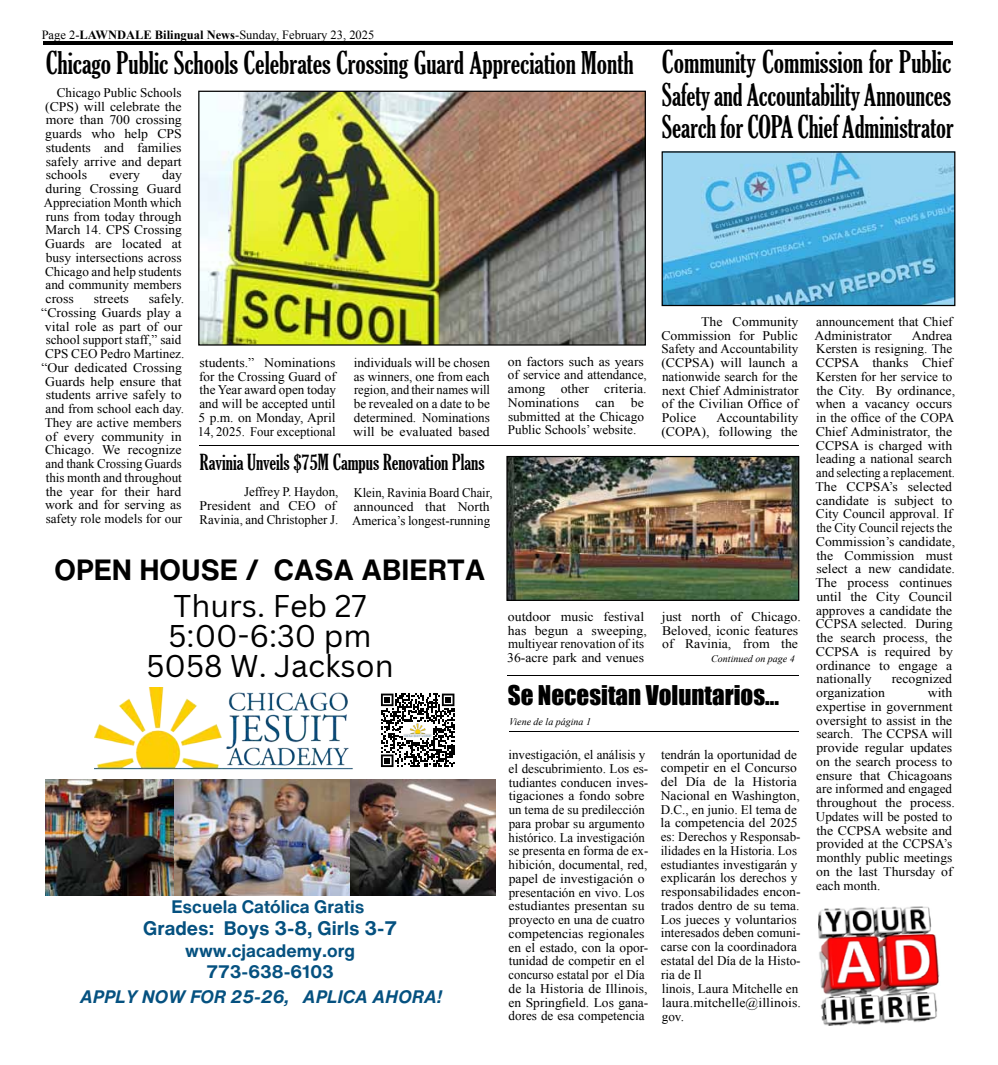
<style>
.page{position:relative;width:998px;height:1065px;background:#fff}
.page>*{position:absolute;margin:0;border:0;box-sizing:border-box;transform-origin:0 0}
.t1{font:30.62px/30.4px "Canva Sans";color:#000;text-align:center}
.t2{font:extra-condensed 30px/32.5px "Gloucester";color:#000;text-align:justify}
.t3{font:700 28.75px "Helvetica Now Text";color:#000}
.t4{font:25px "Impact";color:#000}
.t5{font:extra-condensed 21.25px "Gloucester";color:#000}
.t6{font:700 19.25px "Helvetica Now Text";color:#055180}
.t7{font:700 17.88px/21.4px "Helvetica Now Text";color:#055180;text-align:center}
.t8{font:italic 700 17.88px "Helvetica Now Text";color:#055180}
.t9{font:13.12px/13.8px "Times New Roman";color:#000;scale:1.05 1}
.t10{font:13.12px/13.8px "Times New Roman";color:#000}
.t11{font:13.12px/13.8px "Times New Roman";color:#000;scale:.96 1}
.t12{font:12.5px "Times New Roman";color:#000}
.t13{font:italic 10px "Times New Roman";color:#000}
.s1{font-weight:700}
</style>
<div class="page">
<hr style="left:43px;top:41px;width:909px;height:4px;background:#000">
<svg style="left:381px;top:694px;width:73px;height:73px"></svg>
<img style="left:402px;top:722px;width:31px;height:16px">
<img style="left:95px;top:688px;width:258px;height:82px">
<img style="left:45px;top:779px;width:306px;height:116px">
<img style="left:351px;top:779px;width:144px;height:116px">
<hr style="left:506px;top:675px;width:292px;height:1px;background:#000">
<hr style="left:508px;top:731px;width:290px;height:1px;background:#000">
<img style="left:200px;top:93px;width:444px;height:251px">
<div style="left:198px;top:91px;width:448px;height:255px;border:1px solid #000"></div>
<img style="left:663px;top:153px;width:290px;height:151px">
<div style="left:661px;top:151px;width:294px;height:155px;border:1px solid #000"></div>
<hr style="left:199px;top:446px;width:599px;height:1px;background:#000">
<img style="left:508px;top:458px;width:289px;height:141px">
<div style="left:506px;top:456px;width:293px;height:145px;border:1px solid #000"></div>
<img style="left:818px;top:906px;width:122px;height:119px">
<p class="t12" style="left:42px;top:26px;width:334px">Page 2-<span class="s1">LAWNDALE Bilingual News</span>-Sunday, February 23, 2025</p>
<h2 class="t2" style="left:661px;top:46px;width:293px">Community Commission for Public Safety and Accountability Announces Search for COPA Chief Administrator</h2>
<h2 class="t2" style="left:46px;top:47px;width:589px">Chicago Public Schools Celebrates Crossing Guard Appreciation Month</h2>
<p class="t10" style="left:45px;top:85px;width:138px;text-align:justify;text-indent:12px">Chicago Public Schools (CPS) will celebrate the more than 700 crossing guards who help CPS students and families safely arrive and depart schools</p>
<p class="t9" style="left:44px;top:168px;width:133px;text-align:justify;text-indent:118px">day during Crossing Guard Appreciation Month which runs from today through March 14. CPS Crossing Guards are located at busy intersections across Chicago and help students and community members cross</p>
<p class="t9" style="left:109px;top:168px;width:31px">every</p>
<p class="t9" style="left:41px;top:292px;width:138px;text-align:right">safely.<br>“Crossing Guards play a vital role as part of our school support staff,” said<br>CPS CEO Pedro Martinez. “Our dedicated Crossing<br>Guards help ensure that students arrive safely to and from school each day.<br>They are active members of every community in<br>Chicago. We recognize and thank Crossing Guards this month and throughout the year for their hard work and for serving as safety role models for our</p>
<p class="t9" style="left:94px;top:292px;width:35px">streets</p>
<p class="t9" style="left:661px;top:315px;width:132px;text-align:justify;text-indent:40px">The Community Commission for Public Safety and Accountability (CCPSA) will launch a nationwide search for the next Chief Administrator of the Civilian Office of Police</p>
<p class="t10" style="left:814px;top:315px;width:140px">announcement that Chief<br>Administrator</p>
<p class="t9" style="left:815px;top:328px;width:135px;text-indent:96px">Andrea<br>Kersten is resigning. The<br>CCPSA thanks Chief<br>Kersten for her service to the City. By ordinance, when a vacancy occurs in the office of the COPA<br>Chief Administrator, the<br>CCPSA is charged with leading a national search and selecting a replacement.<br>The CCPSA’s selected candidate is subject to<br>City Council approval. If the City Council rejects the<br>Commission’s candidate, the Commission must select a new candidate.<br>The process continues until the City Council approves a candidate the<br>CCPSA selected. During the search process, the<br>CCPSA is required by ordinance to engage a nationally</p>
<p class="t9" style="left:198px;top:355px;width:133px;text-align:justify">students.” Nominations for the Crossing Guard of the Year award open today and will be accepted until 5 p.m. on Monday, April 14, 2025. Four exceptional</p>
<p class="t10" style="left:353px;top:355px;width:138px;text-align:justify">individuals will be chosen as winners, one from each region, and their names will be revealed on a date to be determined. Nominations will be evaluated based</p>
<p class="t9" style="left:508px;top:354px;width:134px">on factors such as years of service and attendance, among other criteria.<br>Nominations can be submitted at the Chicago<br>Public Schools’ website.</p>
<p class="t9" style="left:661px;top:411px;width:132px;text-align:right">Accountability<br>(COPA), following the</p>
<h3 class="t5" style="left:200px;top:450px;width:286px">Ravinia Unveils $75M Campus Renovation Plans</h3>
<p class="t10" style="left:199px;top:485px;width:140px;text-indent:44px">Jeffrey P. Haydon,<br>President and CEO of<br>Ravinia, and Christopher J.</p>
<p class="t11" style="left:352px;top:486px;width:148px">Klein, Ravinia Board Chair, announced that North<br>America’s longest-running</p>
<h3 class="t3" style="left:55px;top:550px;width:432px">OPEN HOUSE / CASA ABIERTA</h3>
<h1 class="t1" style="left:146px;top:590px;width:249px">Thurs. Feb 27<br>5:00-6:30 pm<br>5058 W. Jackson</h1>
<p class="t9" style="left:507px;top:609px;width:134px">outdoor music festival has begun a sweeping, multiyear renovation of its<br>36-acre park and venues</p>
<p class="t9" style="left:662px;top:609px;width:134px">just north of Chicago.<br>Beloved, iconic features of Ravinia, from the</p>
<p class="t13" style="left:711px;top:652px;width:85px">Continued on page 4</p>
<p class="t9" style="left:891px;top:672px;width:59px">recognized</p>
<h3 class="t4" style="left:508px;top:676px;width:273px">Se Necesitan Voluntarios...</h3>
<p class="t13" style="left:509px;top:714px;width:84px">Viene de la página 1</p>
<p class="t9" style="left:816px;top:686px;width:134px;text-indent:112px">with expertise in government oversight to assist in the search. The CCPSA will provide regular updates on the search process to ensure that Chicagoans are informed and engaged throughout the process.<br>Updates will be posted to the CCPSA website and provided at the CCPSA’s monthly public meetings on the last Thursday of each month.</p>
<p class="t9" style="left:816px;top:686px;width:67px">organization</p>
<p class="t10" style="left:508px;top:748px;width:141px">investigación, el análisis y el descubrimiento. Los es&shy;tudiantes conducen inves&shy;tigaciones a fondo sobre un tema de su predilección para probar su argumento histórico. La investigación se presenta en forma de ex&shy;hibición, documental, red, papel de investigación o presentación en vivo. Los estudiantes presentan su proyecto en una de cuatro competencias regionales en el estado, con la opor&shy;tunidad de competir en el concurso estatal por el Día de la Historia de Illinois, en Springfield. Los gana&shy;dores de esa competencia</p>
<p class="t10" style="left:660px;top:747px;width:142px">tendrán la oportunidad de competir en el Concurso del Día de la Historia<br>Nacional en Washington,<br>D.C., en junio. El tema de la competencia del 2025 es: Derechos y Responsab&shy;ilidades en la Historia. Los estudiantes investigarán y explicarán los derechos y responsabilidades encon&shy;trados dentro de su tema.<br>Los jueces y voluntarios interesados deben comuni&shy;carse con la coordinadora estatal del Día de la Histo&shy;ria de Il<br>linois, Laura Mitchelle en laura.mitchelle@illinois. gov.</p>
<h3 class="t7" style="left:171px;top:896px;width:194px">Escuela Católica Gratis</h3>
<h3 class="t6" style="left:143px;top:915px;width:255px">Grades: Boys 3-8, Girls 3-7</h3>
<h3 class="t7" style="left:185px;top:940px;width:171px">www.cjacademy.org<br>773-638-6103</h3>
<h3 class="t8" style="left:80px;top:985px;width:364px">APPLY NOW FOR 25-26, APLICA AHORA!</h3>
</div>
